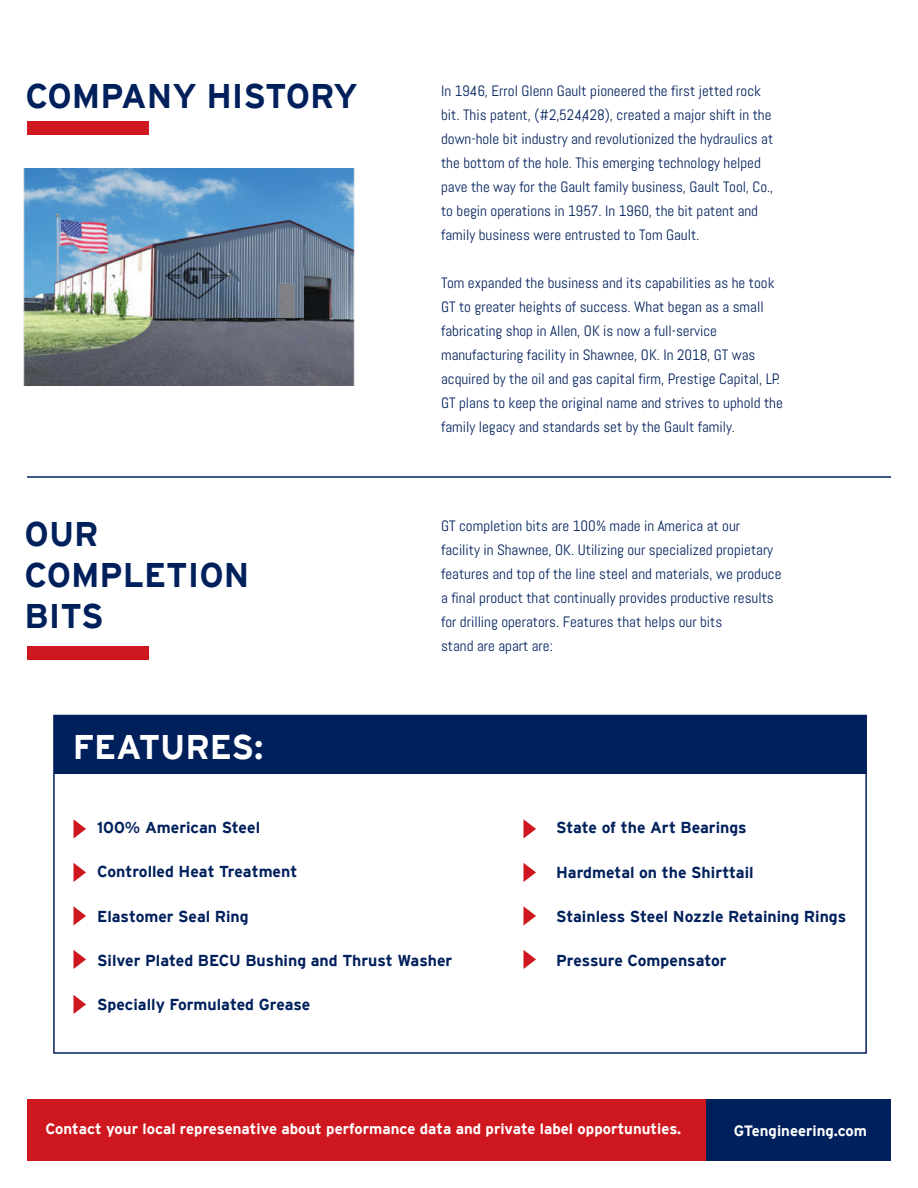
<style>
.page{position:relative;width:918px;height:1188px;background:#fff}
.page>*{position:absolute;margin:0;border:0;box-sizing:border-box;transform-origin:0 0}
.t1{font:700 34.2px/41px "Interstate";color:#00205c}
.t2{font:700 34.2px "Interstate";color:#fff}
.t3{font:700 15.9px "Interstate";color:#00205c}
.t4{font:15px/24px "Abel";color:#00205c}
.t5{font:700 15px "Interstate";color:#fff}
.s1{font-weight:400}
</style>
<div class="page">
<svg style="left:74px;top:819px;width:12px;height:19px"></svg>
<svg style="left:74px;top:863px;width:12px;height:19px"></svg>
<svg style="left:74px;top:906px;width:12px;height:19px"></svg>
<svg style="left:74px;top:950px;width:12px;height:19px"></svg>
<svg style="left:74px;top:995px;width:12px;height:19px"></svg>
<div style="left:27px;top:122px;width:121px;height:13px;background:#ce171e"></div>
<div style="left:27px;top:646px;width:121px;height:14px;background:#ce171e"></div>
<img style="left:23px;top:168px;width:332px;height:218px">
<hr style="left:27px;top:476px;width:864px;height:2px;background:#00205c">
<div style="left:27px;top:1099px;width:864px;height:62px;background:#ce171e"></div>
<div style="left:706px;top:1099px;width:185px;height:62px;background:#00205c"></div>
<svg style="left:524px;top:819px;width:12px;height:19px"></svg>
<svg style="left:524px;top:863px;width:12px;height:19px"></svg>
<svg style="left:524px;top:906px;width:12px;height:19px"></svg>
<svg style="left:524px;top:950px;width:12px;height:19px"></svg>
<div style="left:54px;top:716px;width:813px;height:58px;background:#00205c"></div>
<h1 class="t1" style="left:25px;top:75px;width:334px">COMPANY HISTORY</h1>
<h1 class="t1" style="left:25px;top:513px;width:226px">OUR<br>COMPLETION<br>BITS</h1>
<h1 class="t2" style="left:73px;top:728px;width:192px">FEATURES:</h1>
<p class="t4" style="left:441px;top:79px;width:334px">In 1946, Errol Glenn Gault pioneered the first jetted rock bit. This patent, (#2,524,428), created a major shift in the down-hole bit industry and revolutionized the hydraulics at the bottom of the hole. This emerging technology helped pave the way for the Gault family business, Gault Tool, Co., to begin operations in 1957. In 1960, the bit patent and family business were entrusted to Tom Gault.</p>
<p class="t4" style="left:441px;top:271px;width:343px">Tom expanded the business and its capabilities as he took GT to greater heights of success. What began as a small fabricating shop in Allen, OK is now a full-service manufacturing facility in Shawnee, OK. In 2018, GT was acquired by the oil and gas capital firm, Prestige Capital, LP.<br>GT plans to keep the original name and strives to uphold the family legacy and standards set by the Gault family.</p>
<p class="t4" style="left:441px;top:514px;width:342px">GT completion bits are 100% made in America at our facility in Shawnee, OK. Utilizing our specialized propietary features and top of the line steel and materials, we produce a final product that continually provides productive results for drilling operators. Features that helps our bits<br>stand are apart are:</p>
<p class="t3" style="left:97px;top:819px;width:165px">100<span class="s1">%</span> American Steel</p>
<p class="t3" style="left:97px;top:863px;width:202px">Controlled Heat Treatment</p>
<p class="t3" style="left:97px;top:907px;width:153px">Elastomer Seal Ring</p>
<p class="t3" style="left:97px;top:952px;width:357px">Silver Plated BECU Bushing and Thrust Washer</p>
<p class="t3" style="left:97px;top:996px;width:215px">Specially Formulated Grease</p>
<p class="t3" style="left:556px;top:819px;width:192px">State of the Art Bearings</p>
<p class="t3" style="left:556px;top:863px;width:199px">Hardmetal on the Shirttail</p>
<p class="t3" style="left:556px;top:908px;width:292px">Stainless Steel Nozzle Retaining Rings</p>
<p class="t3" style="left:556px;top:952px;width:172px">Pressure Compensator</p>
<p class="t5" style="left:45px;top:1121px;width:637px">Contact your local represenative about performance data and private label opportunuties.</p>
<p class="t5" style="left:734px;top:1122px;width:135px">GTengineering.com</p>
</div>
